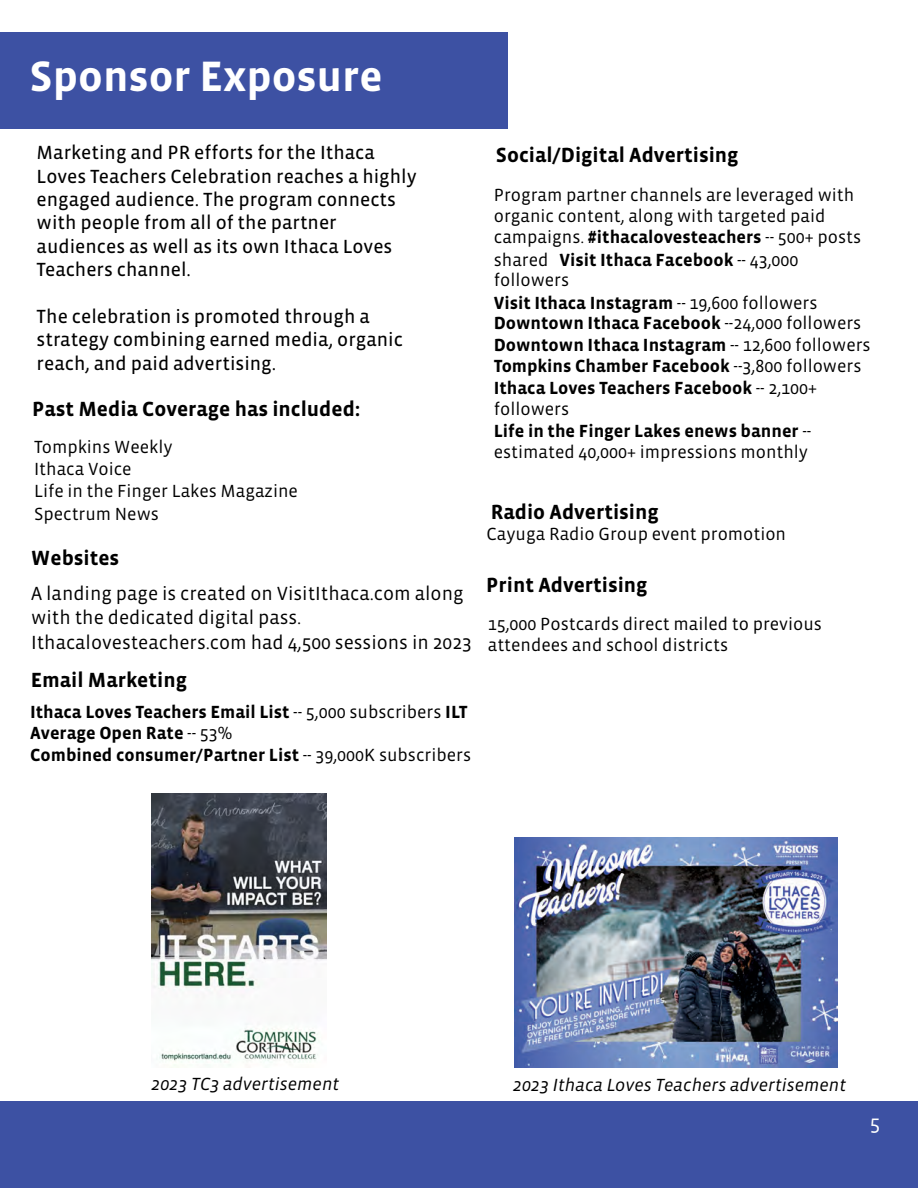
<style>
.page{position:relative;width:918px;height:1188px;background:#fff}
.page>*{position:absolute;margin:0;border:0;box-sizing:border-box;transform-origin:0 0}
.t1{font:700 43.5px "Vista Sans OT";color:#fff}
.t2{font:700 21px "Vista Sans OT";color:#000}
.t3{font:21px "Vista Sans OT";color:#fff}
.t4{font:19.5px/23.4px "Vista Sans OT";color:#000}
.t5{font:19.5px/24.3px "Vista Sans OT";color:#000}
.t6{font:18px/21.5px "Vista Sans OT";color:#000}
.t7{font:700 18px/21.5px "Vista Sans OT";color:#000}
.t8{font:italic 18px "Vista Sans OT";color:#000}
.s1{font-weight:400}
.s2{font-weight:700}
</style>
<div class="page">
<div style="left:0;top:1102px;width:918px;height:86px;background:#3d51a3"></div>
<div style="left:0;top:32px;width:508px;height:97px;background:#3d51a3"></div>
<img style="left:151px;top:793px;width:175px;height:274px">
<img style="left:515px;top:838px;width:322px;height:230px">
<h1 class="t1" style="left:30px;top:54px;width:355px">Sponsor Exposure</h1>
<p class="t4" style="left:37px;top:141px;width:382px">Marketing and PR efforts for the Ithaca Loves Teachers Celebration reaches a highly engaged audience. The program connects with people from all of the partner audiences as well as its own Ithaca Loves Teachers channel.</p>
<p class="t4" style="left:37px;top:305px;width:368px">The celebration is promoted through a strategy combining earned media, organic reach, and paid advertising.</p>
<p class="t2" style="left:32px;top:399px;width:330px">Past Media Coverage has included:</p>
<p class="t6" style="left:34px;top:436px;width:265px;line-height:22.4px">Tompkins Weekly<br>Ithaca Voice<br>Life in the Finger Lakes Magazine<br>Spectrum News</p>
<p class="t2" style="left:31px;top:547px;width:90px">Websites</p>
<p class="t5" style="left:31px;top:582px;width:442px">A landing page is created on VisitIthaca.com along with the dedicated digital pass.<br>Ithacalovesteachers.com had 4,500 sessions in 2023</p>
<p class="t2" style="left:31px;top:669px;width:158px">Email Marketing</p>
<p class="t7" style="left:30px;top:701px;width:443px">Ithaca Loves Teachers Email List <span class="s1">-- 5,000 subscribers</span> ILT<br>Average Open Rate <span class="s1">-- 53%<br></span>Combined consumer/Partner List <span class="s1">-- 39,000K subscribers</span></p>
<p class="t2" style="left:496px;top:145px;width:244px">Social/Digital Advertising</p>
<p class="t6" style="left:494px;top:185px;width:369px">Program partner channels are leveraged with organic content, along with targeted paid campaigns. <span class="s2">#ithacalovesteachers</span> -- 500+ posts shared <span class="s2">Visit Ithaca Facebook</span> -- 43,000</p>
<p class="t6" style="left:494px;top:269px;width:325px;line-height:22.6px">followers<br><span class="s2">Visit Ithaca Instagram</span> -- 19,600 followers</p>
<p class="t7" style="left:494px;top:313px;width:378px">Downtown Ithaca Facebook <span class="s1">--24,000 followers </span>Downtown Ithaca Instagram <span class="s1">-- 12,600 followers </span>Tompkins Chamber Facebook <span class="s1">--3,800 followers </span>Ithaca Loves Teachers Facebook <span class="s1">-- 2,100+ followers<br></span>Life in the Finger Lakes enews banner <span class="s1">-- estimated 40,000+ impressions monthly</span></p>
<p class="t2" style="left:491px;top:501px;width:169px">Radio Advertising</p>
<p class="t6" style="left:487px;top:524px;width:301px">Cayuga Radio Group event promotion</p>
<p class="t2" style="left:486px;top:574px;width:163px">Print Advertising</p>
<p class="t6" style="left:488px;top:613px;width:336px">15,000 Postcards direct mailed to previous attendees and school districts</p>
<p class="t8" style="left:152px;top:1074px;width:189px">2023 TC3 advertisement</p>
<p class="t8" style="left:513px;top:1076px;width:335px">2023 Ithaca Loves Teachers advertisement</p>
<p class="t3" style="left:870px;top:1112px;width:12px">5</p>
</div>
